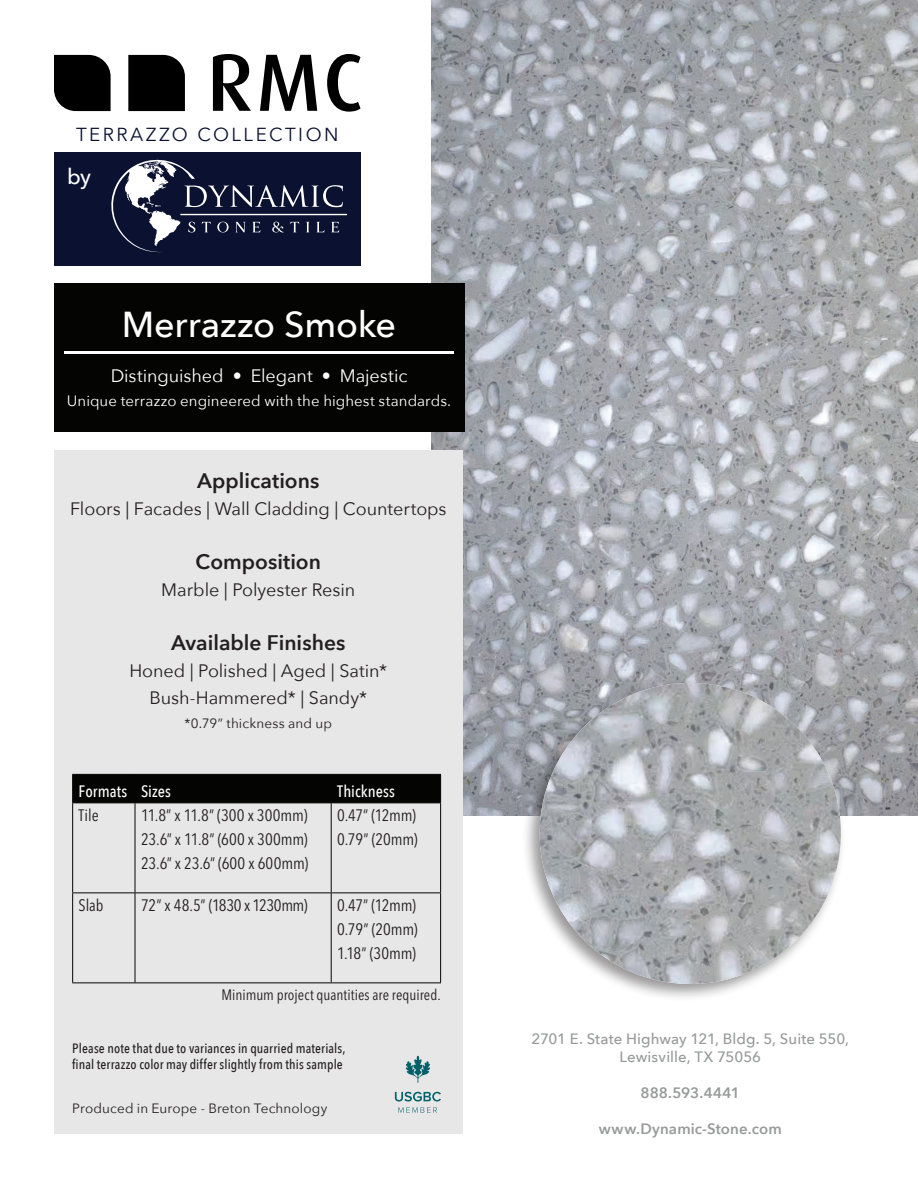
<style>
.page{position:relative;width:918px;height:1188px;background:#fff}
.page>*{position:absolute;margin:0;border:0;box-sizing:border-box;transform-origin:0 0}
.t1{font:500 36px "Avenir Next";letter-spacing:-.005em;color:#fff}
.t2{font:500 21.6px "Avenir Next";color:#fff}
.t3{font:600 21px "Avenir Next";color:#231f20}
.t4{font:18.75px "Avenir Next";letter-spacing:.13em;color:#0b1130}
.t5{font:18px "Avenir Next";letter-spacing:-.005em;color:#231f20}
.t6{font:18px "Avenir Next";letter-spacing:-.005em;color:#fff}
.t7{font:condensed 16.5px "Avenir Next LT Pro";letter-spacing:-.01em;color:#231f20}
.t8{font:500 16.5px "Avenir Next Condensed";letter-spacing:.005em;color:#fff}
.t9{font:500 15px/18px "Avenir Next";letter-spacing:.005em;color:#989999;text-align:center}
.t10{font:15px "Avenir Next";letter-spacing:.005em;color:#fff}
.t11{font:condensed 15px "Avenir Next LT Pro";color:#231f20}
.t12{font:600 15px "Avenir Next";letter-spacing:.01em;color:#989999}
.t13{font:500 13.5px "Avenir Next Condensed";letter-spacing:.01em;color:#231f20}
.t14{font:13.5px "Avenir Next";letter-spacing:.01em;color:#231f20}
</style>
<div class="page">
<img style="left:432px;top:0;width:486px;height:816px">
<div style="left:522px;top:678px;width:324px;height:324px;background:#231f20;opacity:.47"></div>
<img style="left:540px;top:683px;width:301px;height:301px;border-radius:151px">
<div style="left:54px;top:284px;width:410px;height:148px;background:#040503"></div>
<hr style="left:64px;top:351px;width:390px;height:3px;background:#fff">
<div style="left:54px;top:450px;width:409px;height:684px;background:#e7e7e7"></div>
<div style="left:72px;top:774px;width:369px;height:28px;background:#040503"></div>
<hr style="left:72px;top:802px;width:63px;height:1px;background:#040503">
<hr style="left:72px;top:803px;width:1px;height:89px;background:#040503">
<hr style="left:135px;top:802px;width:196px;height:1px;background:#040503">
<hr style="left:135px;top:803px;width:1px;height:89px;background:#040503">
<hr style="left:331px;top:802px;width:110px;height:1px;background:#040503">
<hr style="left:331px;top:803px;width:1px;height:89px;background:#040503">
<hr style="left:440px;top:803px;width:1px;height:89px;background:#040503">
<hr style="left:72px;top:892px;width:63px;height:1px;background:#040503">
<hr style="left:72px;top:893px;width:1px;height:89px;background:#040503">
<hr style="left:135px;top:892px;width:196px;height:1px;background:#040503">
<hr style="left:135px;top:893px;width:1px;height:89px;background:#040503">
<hr style="left:331px;top:892px;width:110px;height:1px;background:#040503">
<hr style="left:331px;top:893px;width:1px;height:89px;background:#040503">
<hr style="left:440px;top:893px;width:1px;height:89px;background:#040503">
<hr style="left:72px;top:982px;width:63px;height:1px;background:#040503">
<hr style="left:135px;top:982px;width:196px;height:1px;background:#040503">
<hr style="left:331px;top:982px;width:110px;height:1px;background:#040503">
<svg style="left:405px;top:1056px;width:25px;height:27px"></svg>
<svg style="left:395px;top:1092px;width:46px;height:21px"></svg>
<svg style="left:54px;top:55px;width:57px;height:56px"></svg>
<div style="left:128px;top:55px;width:57px;height:56px;background:#000"></div>
<svg style="left:213px;top:54px;width:38px;height:57px"></svg>
<svg style="left:260px;top:55px;width:57px;height:56px"></svg>
<svg style="left:327px;top:54px;width:34px;height:58px"></svg>
<div style="left:54px;top:152px;width:307px;height:114px;background:#0b1130"></div>
<svg style="left:111px;top:159px;width:232px;height:94px"></svg>
<hr style="left:180px;top:214px;width:167px;height:1px;background:#fff">
<p class="t4" style="left:76px;top:119px;width:264px">TERRAZZO COLLECTION</p>
<h2 class="t2" style="left:67px;top:158px;width:25px">by</h2>
<h1 class="t1" style="left:122px;top:294px;width:276px">Merrazzo Smoke</h1>
<p class="t6" style="left:111px;top:360px;width:298px">Distinguished • Elegant • Majestic</p>
<p class="t10" style="left:67px;top:388px;width:386px">Unique terrazzo engineered with the highest standards.</p>
<p class="t3" style="left:197px;top:463px;width:124px">Applications</p>
<p class="t5" style="left:70px;top:494px;width:378px">Floors | Facades | Wall Cladding | Countertops</p>
<p class="t3" style="left:196px;top:544px;width:127px">Composition</p>
<p class="t5" style="left:161px;top:575px;width:196px">Marble | Polyester Resin</p>
<p class="t3" style="left:171px;top:625px;width:176px">Available Finishes</p>
<p class="t5" style="left:129px;top:656px;width:259px">Honed | Polished | Aged | Satin*</p>
<p class="t5" style="left:149px;top:683px;width:219px">Bush-Hammered* | Sandy*</p>
<p class="t14" style="left:185px;top:712px;width:149px">*0.79” thickness and up</p>
<p class="t8" style="left:79px;top:781px;width:50px">Formats</p>
<p class="t8" style="left:141px;top:781px;width:31px">Sizes</p>
<p class="t8" style="left:337px;top:781px;width:59px">Thickness</p>
<p class="t7" style="left:79px;top:806px;width:22px">Tile</p>
<p class="t7" style="left:141px;top:806px;width:168px">11.8” x 11.8” (300 x 300mm)</p>
<p class="t7" style="left:141px;top:830px;width:168px">23.6” x 11.8” (600 x 300mm)</p>
<p class="t7" style="left:141px;top:854px;width:169px">23.6” x 23.6” (600 x 600mm)</p>
<p class="t7" style="left:337px;top:806px;width:80px">0.47” (12mm)</p>
<p class="t7" style="left:337px;top:830px;width:82px">0.79” (20mm)</p>
<p class="t7" style="left:79px;top:896px;width:26px">Slab</p>
<p class="t7" style="left:141px;top:896px;width:168px">72” x 48.5” (1830 x 1230mm)</p>
<p class="t7" style="left:337px;top:896px;width:80px">0.47” (12mm)</p>
<p class="t7" style="left:337px;top:920px;width:82px">0.79” (20mm)</p>
<p class="t7" style="left:337px;top:944px;width:80px">1.18” (30mm)</p>
<p class="t11" style="left:222px;top:986px;width:221px">Minimum project quantities are required.</p>
<p class="t13" style="left:72px;top:1040px;width:275px">Please note that due to variances in quarried materials,</p>
<p class="t13" style="left:72px;top:1056px;width:272px">final terrazzo color may differ slightly from this sample</p>
<p class="t14" style="left:72px;top:1097px;width:256px">Produced in Europe - Breton Technology</p>
<p class="t9" style="left:531px;top:1029px;width:319px">2701 E. State Highway 121, Bldg. 5, Suite 550,<br>Lewisville, TX 75056</p>
<p class="t12" style="left:641px;top:1080px;width:101px">888.593.4441</p>
<p class="t12" style="left:599px;top:1116px;width:184px">www.Dynamic-Stone.com</p>
</div>
